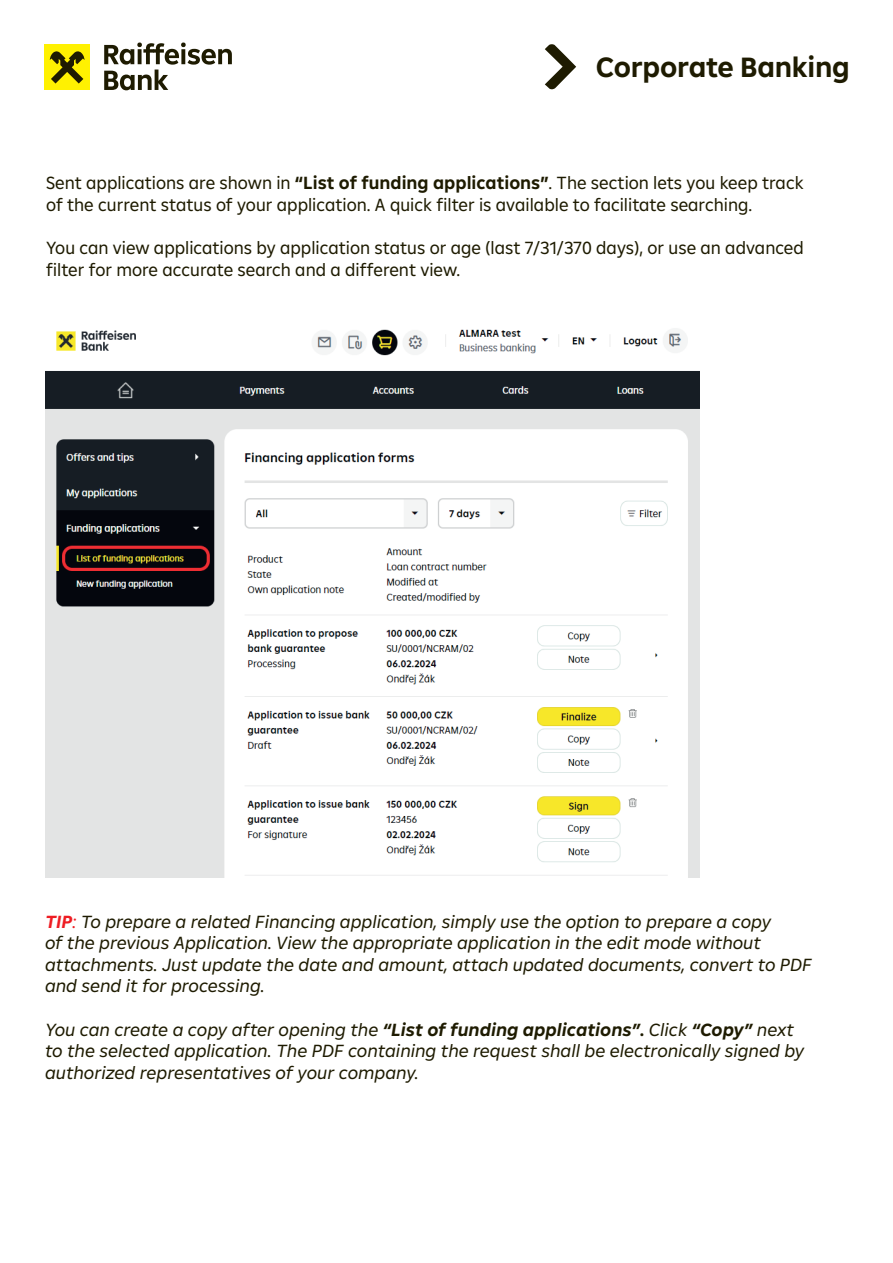
<style>
.page{position:relative;width:893px;height:1263px;background:#fff}
.page>*{position:absolute;margin:0;border:0;box-sizing:border-box;transform-origin:0 0}
.t1{font:700 28.5px "Amalia";letter-spacing:-.01em;color:#1e1b01}
.t2{font:italic 18px/21.6px "Amalia";color:#1e1b01}
.t3{font:18px/21.6px "Amalia";color:#1e1b01}
.s1{font-weight:700}
.s2{font-weight:700;color:#ee1d23}
.s3{color:#ee1d23}
.s4{font-weight:700;font-style:normal}
</style>
<div class="page">
<svg style="left:104px;top:43px;width:128px;height:47px"></svg>
<div style="left:45px;top:45px;width:45px;height:45px;background:#fff101"></div>
<svg style="left:50px;top:51px;width:34px;height:33px"></svg>
<svg style="left:545px;top:44px;width:31px;height:46px"></svg>
<img style="left:45px;top:328px;width:654px;height:549px">
<h1 class="t1" style="left:596px;top:48px;width:255px">Corporate Banking</h1>
<p class="t3" style="left:46px;top:171px;width:759px">Sent applications are shown in <span class="s1">“List of funding applications”</span>. The section lets you keep track of the current status of your application. A quick filter is available to facilitate searching.</p>
<p class="t3" style="left:46px;top:236px;width:759px">You can view applications by application status or age (last 7/31/370 days), or use an advanced filter for more accurate search and a different view.</p>
<p class="t2" style="left:45px;top:910px;width:768px"><span class="s2">TIP</span><span class="s3">:</span> To prepare a related Financing application, simply use the option to prepare a copy<br>of the previous Application. View the appropriate application in the edit mode without attachments. Just update the date and amount, attach updated documents, convert to PDF and send it for processing.</p>
<p class="t2" style="left:45px;top:1018px;width:761px">You can create a copy after opening the <span class="s1">“List of funding applications”</span><span class="s4">.</span> Click <span class="s1">“Copy”</span> next to the selected application. The PDF containing the request shall be electronically signed by authorized representatives of your company.</p>
</div>
